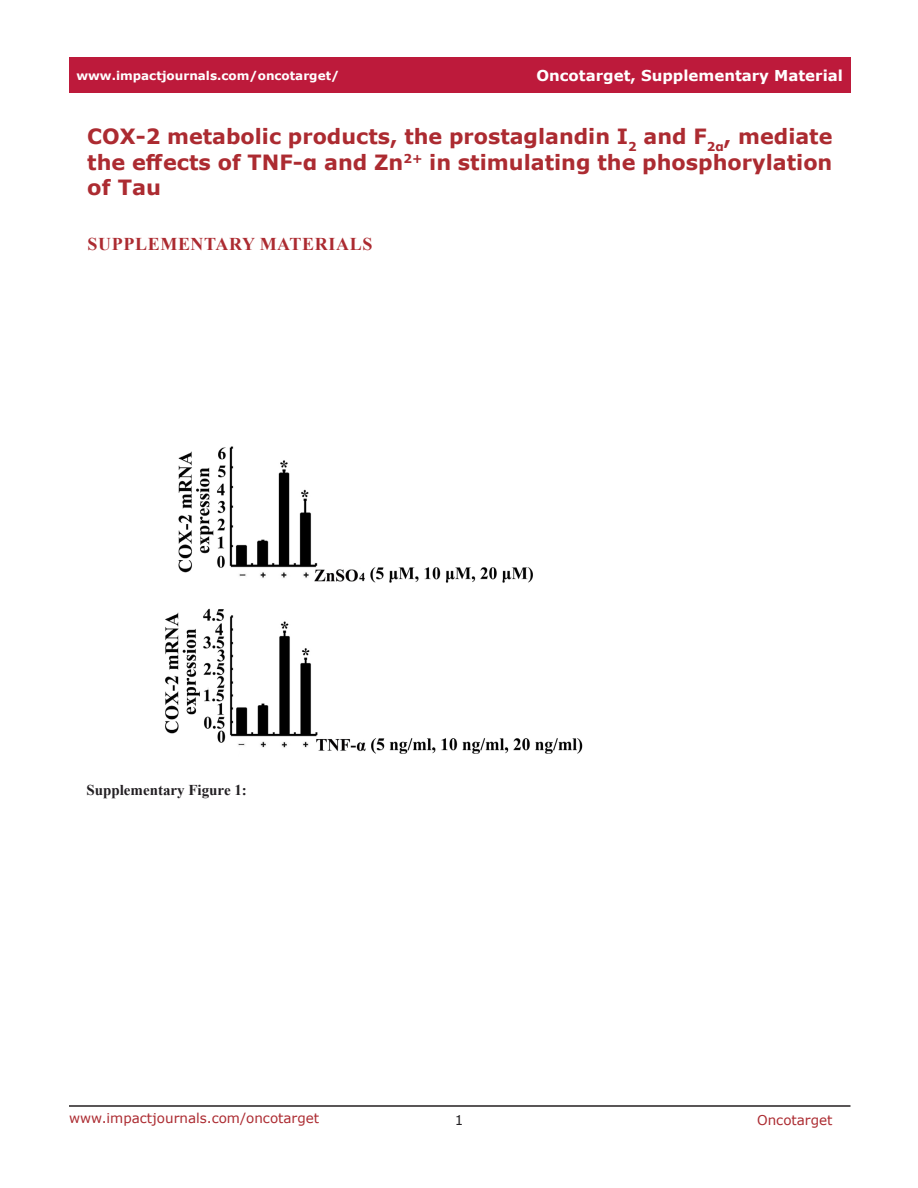
<style>
.page{position:relative;width:918px;height:1188px;background:#fff}
.page>*{position:absolute;margin:0;border:0;box-sizing:border-box;transform-origin:0 0}
.t1{font:700 21px/25.2px "Verdana";color:#ac2b31;text-align:justify}
.Heading{font:700 18px "Times New Roman";letter-spacing:.035em;color:#ac2b31}
.t2{font:700 15px "Verdana";color:#fff}
.FigureText{font:700 15px "Times New Roman";color:#221f22}
.t3{font:13.5px "Verdana";color:#ac2b31}
.t4{font:13.5px "Verdana";color:#221f22}
.t5{font:700 12px "Verdana";color:#fff}
</style>
<div class="page">
<hr style="left:69px;top:1105px;width:781px;height:2px;background:#231f20">
<div style="left:69px;top:57px;width:781px;height:36px;background:#bd1a3b"></div>
<img style="left:165px;top:446px;width:418px;height:308px">
<p class="t5" style="left:76px;top:67px;width:264px">www.impactjournals.com/oncotarget/</p>
<p class="t2" style="left:536px;top:65px;width:308px">Oncotarget, Supplementary Material</p>
<p class="t1" style="left:87px;top:124px;width:747px">COX-2 metabolic products, the prostaglandin I<sub>2</sub> and F<sub>2α</sub>, mediate the effects of TNF-α and Zn<sup>2+</sup> in stimulating the phosphorylation of Tau</p>
<p class="Heading" style="left:88px;top:231px;width:286px">SUPPLEMENTARY MATERIALS</p>
<p class="FigureText" style="left:86px;top:779px;width:162px">Supplementary Figure 1:</p>
<p class="t3" style="left:69px;top:1109px;width:252px">www.impactjournals.com/oncotarget</p>
<p class="t4" style="left:455px;top:1111px;width:10px">1</p>
<p class="t3" style="left:757px;top:1111px;width:77px">Oncotarget</p>
</div>
